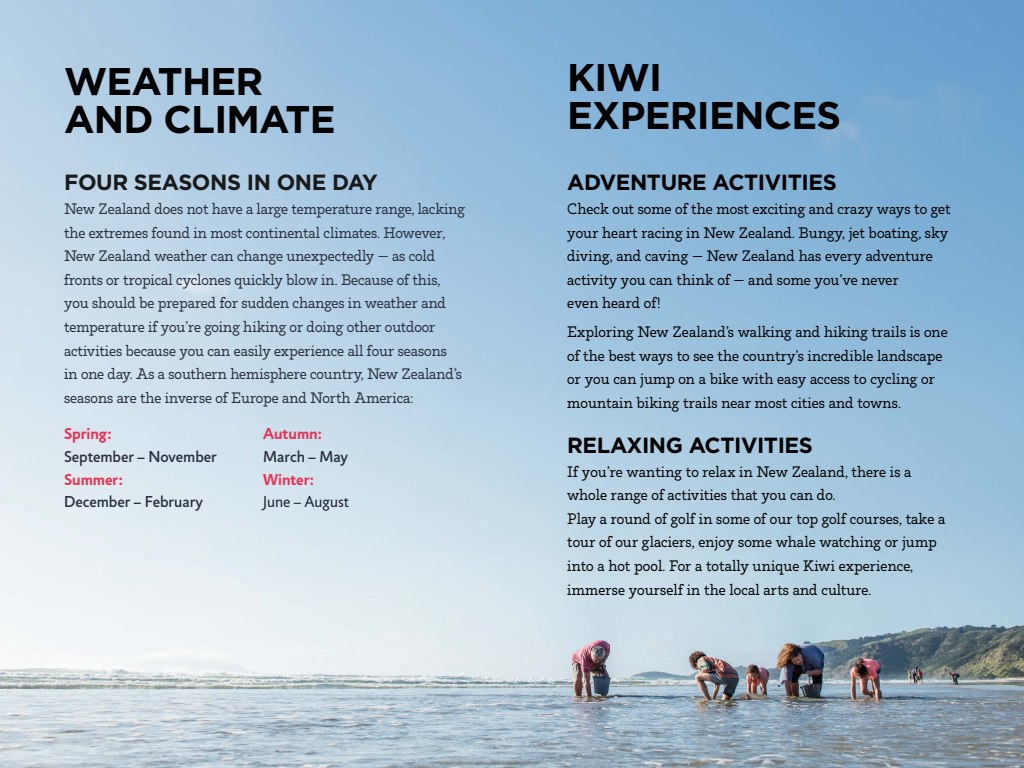
<style>
.page{position:relative;width:1024px;height:768px;background:#fff}
.page>*{position:absolute;margin:0;border:0;box-sizing:border-box;transform-origin:0 0}
.t1{font:700 38.55px/38.5px "Gotham";letter-spacing:-.02em;color:#000}
.t2{font:700 21.9px "Gotham";letter-spacing:-.02em;color:#000}
.t3{font:700 21.9px "Gotham";letter-spacing:-.02em;color:#1a1a1a}
.t4{font:500 15.95px "Jigsaw";color:#2b2f3e}
.t5{font:700 15.95px "Jigsaw";color:#e73455}
.t6{font:15.95px "Jigsaw";color:#1c2231}
.t7{font:15.15px/23.6px "Veritas Slab";letter-spacing:.005em;color:#000}
.t8{font:15.15px/23.6px "Veritas Slab";letter-spacing:-.005em;color:#2b2f3e}
</style>
<div class="page">
<img style="left:0;top:0;width:1024px;height:768px">
<h1 class="t1" style="left:64px;top:62px;width:273px">WEATHER<br>AND CLIMATE</h1>
<h1 class="t1" style="left:567px;top:58px;width:275px">KIWI<br>EXPERIENCES</h1>
<h2 class="t3" style="left:64px;top:168px;width:315px">FOUR SEASONS IN ONE DAY</h2>
<p class="t8" style="left:64px;top:197px;width:402px">New Zealand does not have a large temperature range, lacking the extremes found in most continental climates. However, New Zealand weather can change unexpectedly — as cold fronts or tropical cyclones quickly blow in. Because of this, you should be prepared for sudden changes in weather and temperature if you’re going hiking or doing other outdoor activities because you can easily experience all four seasons<br>in one day. As a southern hemisphere country, New Zealand’s seasons are the inverse of Europe and North America:</p>
<p class="t5" style="left:64px;top:424px;width:49px">Spring:</p>
<p class="t4" style="left:64px;top:447px;width:154px">September – November</p>
<p class="t5" style="left:64px;top:470px;width:61px">Summer:</p>
<p class="t4" style="left:64px;top:493px;width:140px">December – February</p>
<p class="t5" style="left:263px;top:424px;width:61px">Autumn:</p>
<p class="t4" style="left:263px;top:447px;width:87px">March – May</p>
<p class="t5" style="left:263px;top:470px;width:53px">Winter:</p>
<p class="t6" style="left:263px;top:493px;width:88px">June – August</p>
<h2 class="t2" style="left:567px;top:168px;width:271px">ADVENTURE ACTIVITIES</h2>
<p class="t7" style="left:567px;top:197px;width:385px">Check out some of the most exciting and crazy ways to get your heart racing in New Zealand. Bungy, jet boating, sky diving, and caving — New Zealand has every adventure activity you can think of — and some you’ve never<br>even heard of!</p>
<p class="t7" style="left:567px;top:320px;width:382px">Exploring New Zealand’s walking and hiking trails is one of the best ways to see the country’s incredible landscape or you can jump on a bike with easy access to cycling or mountain biking trails near most cities and towns.</p>
<h2 class="t2" style="left:567px;top:431px;width:247px">RELAXING ACTIVITIES</h2>
<p class="t7" style="left:567px;top:460px;width:380px">If you’re wanting to relax in New Zealand, there is a whole range of activities that you can do.<br>Play a round of golf in some of our top golf courses, take a tour of our glaciers, enjoy some whale watching or jump into a hot pool. For a totally unique Kiwi experience, immerse yourself in the local arts and culture.</p>
</div>
